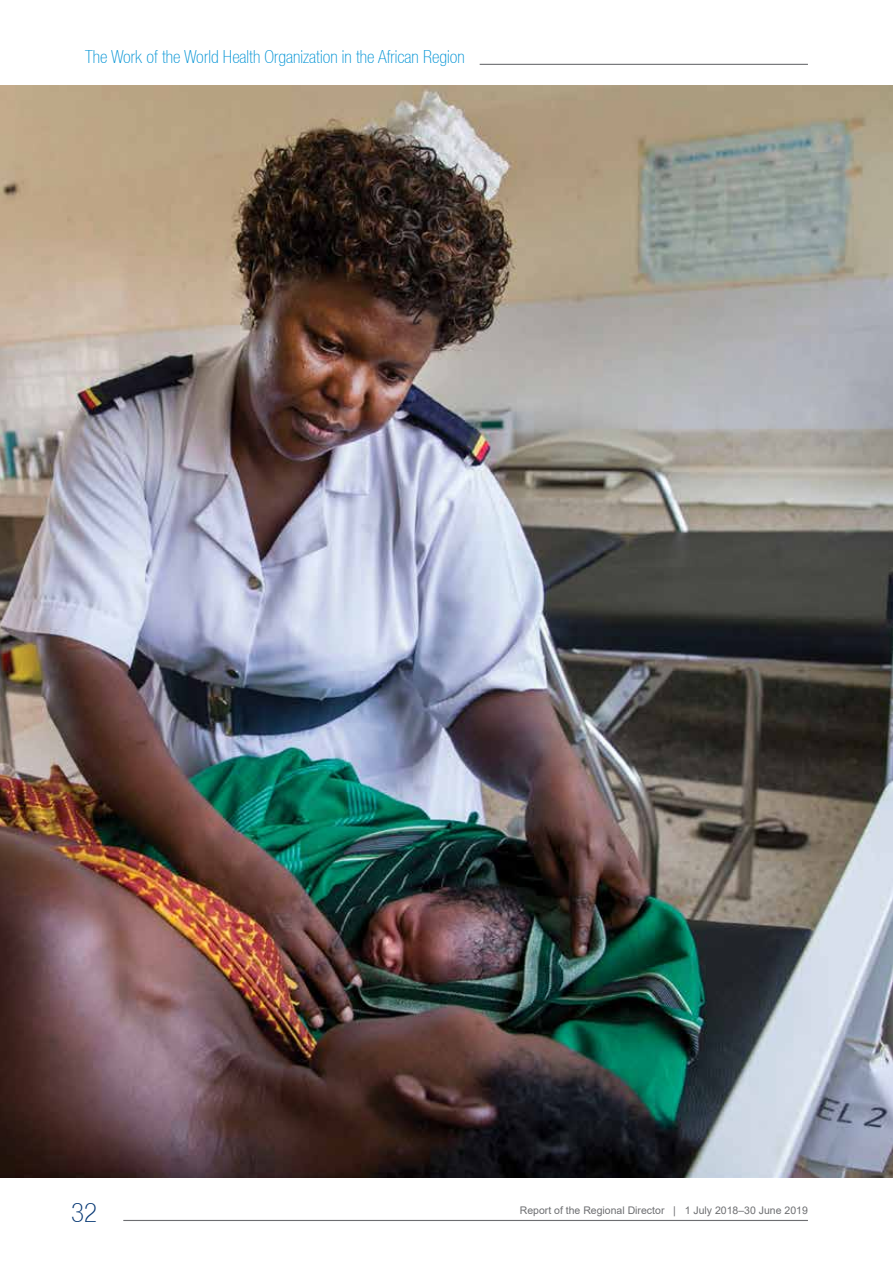
<style>
.page{position:relative;width:893px;height:1263px;background:#fff}
.page>*{position:absolute;margin:0;border:0;box-sizing:border-box;transform-origin:0 0}
.t1{font:100 condensed 27px "Helvetica 37";color:#043673}
.t2{font:100 condensed 18px "Helvetica 37";color:#0093d5}
.t3{font:10.5px "Arial";color:#6d6e71}
</style>
<div class="page">
<hr style="left:123px;top:1220px;width:685px;height:1px;background:#6d6e71">
<hr style="left:480px;top:64px;width:328px;height:1px;background:#6d6e71">
<img style="left:0;top:85px;width:893px;height:1093px">
<p class="t2" style="left:85px;top:47px;width:381px">The Work of the World Health Organization in the African Region</p>
<h1 class="t1" style="left:71px;top:1197px;width:27px">32</h1>
<p class="t3" style="left:520px;top:1203px;width:290px">Report of the Regional Director | 1 July 2018–30 June 2019</p>
</div>
